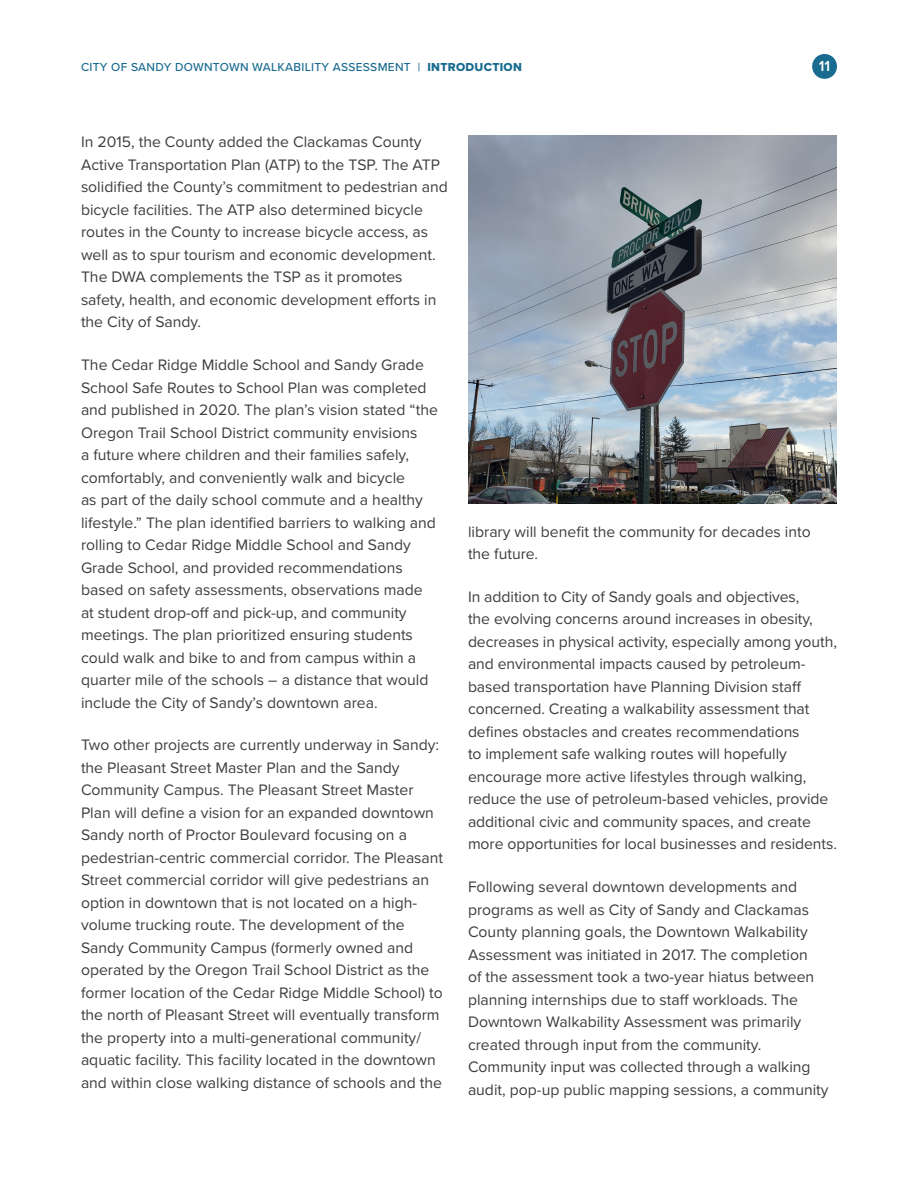
<style>
.page{position:relative;width:918px;height:1188px;background:#fff}
.page>*{position:absolute;margin:0;border:0;box-sizing:border-box;transform-origin:0 0}
.Body{font:15.75px/22.5px "Proxima Nova";color:#3e3e3f}
.t1{font:600 15px "Proxima Nova";color:#fff}
.t2{font:500 12px "Proxima Nova";letter-spacing:.025em;color:#196b90}
.s1{font-family:"Proxima Nova Extrabld";font-weight:400}
</style>
<div class="page">
<div style="left:813px;top:55px;width:23px;height:23px;background:#196b90;border-radius:50%"></div>
<div style="left:812px;top:54px;width:25px;height:25px;border:2px solid #196b90;border-radius:50%"></div>
<img style="left:469px;top:136px;width:367px;height:368px">
<p class="t2" style="left:81px;top:58px;width:442px">CITY OF SANDY DOWNTOWN WALKABILITY ASSESSMENT | <span class="s1">INTRODUCTION</span></p>
<p class="t1" style="left:819px;top:55px;width:13px">11</p>
<p class="Body" style="left:81px;top:130px;width:368px">In 2015, the County added the Clackamas County Active Transportation Plan (ATP) to the TSP. The ATP solidified the County’s commitment to pedestrian and bicycle facilities. The ATP also determined bicycle routes in the County to increase bicycle access, as well as to spur tourism and economic development.<br>The DWA complements the TSP as it promotes safety, health, and economic development efforts in the City of Sandy.</p>
<p class="Body" style="left:81px;top:353px;width:358px">The Cedar Ridge Middle School and Sandy Grade School Safe Routes to School Plan was completed and published in 2020. The plan’s vision stated “the Oregon Trail School District community envisions<br>a future where children and their families safely, comfortably, and conveniently walk and bicycle<br>as part of the daily school commute and a healthy lifestyle.” The plan identified barriers to walking and rolling to Cedar Ridge Middle School and Sandy Grade School, and provided recommendations based on safety assessments, observations made at student drop-off and pick-up, and community meetings. The plan prioritized ensuring students could walk and bike to and from campus within a quarter mile of the schools – a distance that would include the City of Sandy’s downtown area.</p>
<p class="Body" style="left:81px;top:733px;width:364px">Two other projects are currently underway in Sandy: the Pleasant Street Master Plan and the Sandy Community Campus. The Pleasant Street Master Plan will define a vision for an expanded downtown Sandy north of Proctor Boulevard focusing on a pedestrian-centric commercial corridor. The Pleasant Street commercial corridor will give pedestrians an option in downtown that is not located on a high&shy;volume trucking route. The development of the Sandy Community Campus (formerly owned and operated by the Oregon Trail School District as the former location of the Cedar Ridge Middle School) to the north of Pleasant Street will eventually transform the property into a multi-generational community/ aquatic facility. This facility located in the downtown and within close walking distance of schools and the</p>
<p class="Body" style="left:468px;top:519px;width:344px">library will benefit the community for decades into the future.</p>
<p class="Body" style="left:468px;top:585px;width:371px">In addition to City of Sandy goals and objectives,<br>the evolving concerns around increases in obesity, decreases in physical activity, especially among youth, and environmental impacts caused by petroleum&shy;based transportation have Planning Division staff concerned. Creating a walkability assessment that defines obstacles and creates recommendations<br>to implement safe walking routes will hopefully encourage more active lifestyles through walking, reduce the use of petroleum-based vehicles, provide additional civic and community spaces, and create more opportunities for local businesses and residents.</p>
<p class="Body" style="left:468px;top:875px;width:362px">Following several downtown developments and programs as well as City of Sandy and Clackamas County planning goals, the Downtown Walkability Assessment was initiated in 2017. The completion<br>of the assessment took a two-year hiatus between planning internships due to staff workloads. The Downtown Walkability Assessment was primarily created through input from the community.<br>Community input was collected through a walking audit, pop-up public mapping sessions, a community</p>
</div>
